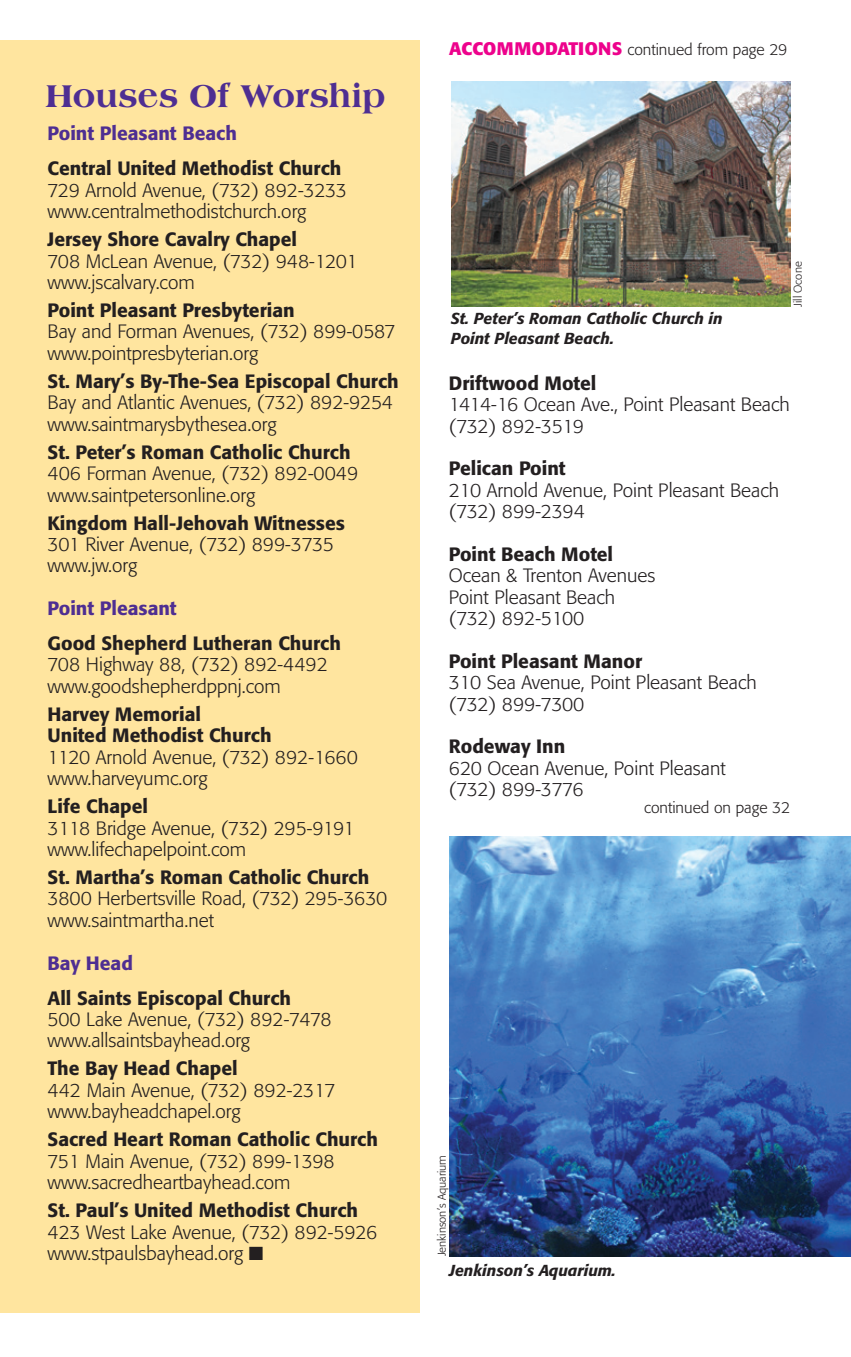
<style>
.page{position:relative;width:851px;height:1357px;background:#fff}
.page>*{position:absolute;margin:0;border:0;box-sizing:border-box;transform-origin:0 0}
.Listing_Sub_CAPS_Dk{font:800 33.75px "Americana";color:#4e2e92}
.listings{font:300 19.12px/21.4px "Formata";color:#231f20}
.listing_business_nam{font:500 19.12px/21.4px "Formata";color:#231f20}
.listings-2{font:300 19.12px "Formata";letter-spacing:-.02em;color:#231f20}
.listing_business_nam-2{font:500 19.12px "Formata";color:#4e2e92}
.t1{font:italic 500 15.75px/20.2px "Formata";color:#231f20}
.cont_from{font:300 15.75px "Formata";color:#231f20}
.cont_on{font:300 15.75px "Formata";color:#231f20}
.photo_credit{font:300 11.25px "Formata";color:#231f20}
.s1{font-weight:700;font-size:18px;color:#ed028c}
</style>
<div class="page">
<div style="left:0;top:40px;width:420px;height:1273px;background:#ffe59f"></div>
<img style="left:449px;top:836px;width:401px;height:420px">
<img style="left:451px;top:81px;width:339px;height:226px">
<p class="Listing_Sub_CAPS_Dk" style="left:45px;top:76px;width:342px">Houses Of Worship</p>
<p class="listing_business_nam-2" style="left:48px;top:122px;width:191px">Point Pleasant Beach</p>
<p class="listing_business_nam" style="left:48px;top:158px;width:295px">Central United Methodist Church</p>
<p class="listings" style="left:48px;top:179px;width:301px">729 Arnold Avenue, (732) 892-3233</p>
<p class="listings" style="left:48px;top:201px;width:260px">www.centralmethodistchurch.org</p>
<p class="listing_business_nam" style="left:48px;top:229px;width:251px">Jersey Shore Cavalry Chapel</p>
<p class="listings" style="left:48px;top:250px;width:311px">708 McLean Avenue, (732) 948-1201</p>
<p class="listings" style="left:48px;top:272px;width:149px">www.jscalvary.com</p>
<p class="listing_business_nam" style="left:48px;top:299px;width:249px">Point Pleasant Presbyterian</p>
<p class="listings" style="left:48px;top:321px;width:349px">Bay and Forman Avenues, (732) 899-0587</p>
<p class="listings" style="left:48px;top:342px;width:212px">www.pointpresbyterian.org</p>
<p class="listing_business_nam" style="left:48px;top:370px;width:352px">St. Mary’s By-The-Sea Episcopal Church</p>
<p class="listings" style="left:48px;top:392px;width:347px">Bay and Atlantic Avenues, (732) 892-9254</p>
<p class="listings" style="left:48px;top:413px;width:230px">www.saintmarysbythesea.org</p>
<p class="listing_business_nam" style="left:48px;top:441px;width:304px">St. Peter’s Roman Catholic Church</p>
<p class="listings" style="left:48px;top:463px;width:312px">406 Forman Avenue, (732) 892-0049</p>
<p class="listings" style="left:48px;top:484px;width:209px">www.saintpetersonline.org</p>
<p class="listing_business_nam" style="left:48px;top:512px;width:299px">Kingdom Hall-Jehovah Witnesses</p>
<p class="listings" style="left:48px;top:534px;width:288px">301 River Avenue, (732) 899-3735</p>
<p class="listings" style="left:48px;top:555px;width:91px">www.jw.org</p>
<p class="listing_business_nam-2" style="left:48px;top:597px;width:131px">Point Pleasant</p>
<p class="listing_business_nam" style="left:48px;top:632px;width:295px">Good Shepherd Lutheran Church</p>
<p class="listings" style="left:48px;top:654px;width:282px">708 Highway 88, (732) 892-4492</p>
<p class="listings" style="left:48px;top:675px;width:235px">www.goodshepherdppnj.com</p>
<p class="listing_business_nam" style="left:48px;top:703px;width:225px">Harvey Memorial<br>United Methodist Church</p>
<p class="listings" style="left:48px;top:746px;width:312px">1120 Arnold Avenue, (732) 892-1660</p>
<p class="listings" style="left:48px;top:768px;width:161px">www.harveyumc.org</p>
<p class="listing_business_nam" style="left:48px;top:796px;width:102px">Life Chapel</p>
<p class="listings" style="left:48px;top:817px;width:308px">3118 Bridge Avenue, (732) 295-9191</p>
<p class="listings" style="left:48px;top:839px;width:200px">www.lifechapelpoint.com</p>
<p class="listing_business_nam" style="left:48px;top:866px;width:323px">St. Martha’s Roman Catholic Church</p>
<p class="listings" style="left:48px;top:888px;width:341px">3800 Herbertsville Road, (732) 295-3630</p>
<p class="listings" style="left:48px;top:909px;width:168px">www.saintmartha.net</p>
<p class="listing_business_nam-2" style="left:48px;top:951px;width:87px">Bay Head</p>
<p class="listing_business_nam" style="left:48px;top:987px;width:245px">All Saints Episcopal Church</p>
<p class="listings" style="left:48px;top:1008px;width:285px">500 Lake Avenue, (732) 892-7478</p>
<p class="listings" style="left:48px;top:1030px;width:204px">www.allsaintsbayhead.org</p>
<p class="listing_business_nam" style="left:48px;top:1058px;width:192px">The Bay Head Chapel</p>
<p class="listings" style="left:48px;top:1079px;width:289px">442 Main Avenue, (732) 892-2317</p>
<p class="listings" style="left:48px;top:1101px;width:194px">www.bayheadchapel.org</p>
<p class="listing_business_nam" style="left:48px;top:1129px;width:332px">Sacred Heart Roman Catholic Church</p>
<p class="listings" style="left:48px;top:1150px;width:288px">751 Main Avenue, (732) 899-1398</p>
<p class="listings" style="left:48px;top:1172px;width:244px">www.sacredheartbayhead.com</p>
<p class="listing_business_nam" style="left:48px;top:1199px;width:312px">St. Paul’s United Methodist Church</p>
<p class="listings" style="left:48px;top:1221px;width:331px">423 West Lake Avenue, (732) 892-5926</p>
<p class="listings" style="left:48px;top:1242px;width:217px">www.stpaulsbayhead.org ■</p>
<p class="cont_from" style="left:449px;top:40px;width:340px"><span class="s1">ACCOMMODATIONS</span> continued from page 29</p>
<p class="t1" style="left:451px;top:308px;width:273px">St. Peter’s Roman Catholic Church in<br>Point Pleasant Beach.</p>
<p class="photo_credit" style="left:791px;top:307px;width:47px;rotate:-90deg">Jill Ocone</p>
<p class="listing_business_nam" style="left:449px;top:372px;width:149px">Driftwood Motel</p>
<p class="listings" style="left:449px;top:394px;width:342px">1414-16 Ocean Ave., Point Pleasant Beach</p>
<p class="listings-2" style="left:449px;top:415px;width:137px">(732) 892-3519</p>
<p class="listing_business_nam" style="left:449px;top:458px;width:118px">Pelican Point</p>
<p class="listings" style="left:449px;top:479px;width:332px">210 Arnold Avenue, Point Pleasant Beach</p>
<p class="listings-2" style="left:449px;top:500px;width:137px">(732) 899-2394</p>
<p class="listing_business_nam" style="left:449px;top:543px;width:166px">Point Beach Motel</p>
<p class="listings" style="left:449px;top:565px;width:208px">Ocean &amp; Trenton Avenues<br>Point Pleasant Beach</p>
<p class="listings-2" style="left:449px;top:607px;width:137px">(732) 892-5100</p>
<p class="listing_business_nam" style="left:449px;top:650px;width:195px">Point Pleasant Manor</p>
<p class="listings" style="left:449px;top:672px;width:309px">310 Sea Avenue, Point Pleasant Beach</p>
<p class="listings-2" style="left:449px;top:693px;width:137px">(732) 899-7300</p>
<p class="listing_business_nam" style="left:449px;top:736px;width:118px">Rodeway Inn</p>
<p class="listings" style="left:449px;top:757px;width:278px">620 Ocean Avenue, Point Pleasant</p>
<p class="listings-2" style="left:449px;top:778px;width:136px">(732) 899-3776</p>
<p class="cont_on" style="left:644px;top:798px;width:148px">continued on page 32</p>
<p class="photo_credit" style="left:435px;top:1256px;width:103px;rotate:-90deg">Jenkinson’s Aquarium</p>
<p class="t1" style="left:449px;top:1260px;width:168px">Jenkinson’s Aquarium.</p>
</div>
